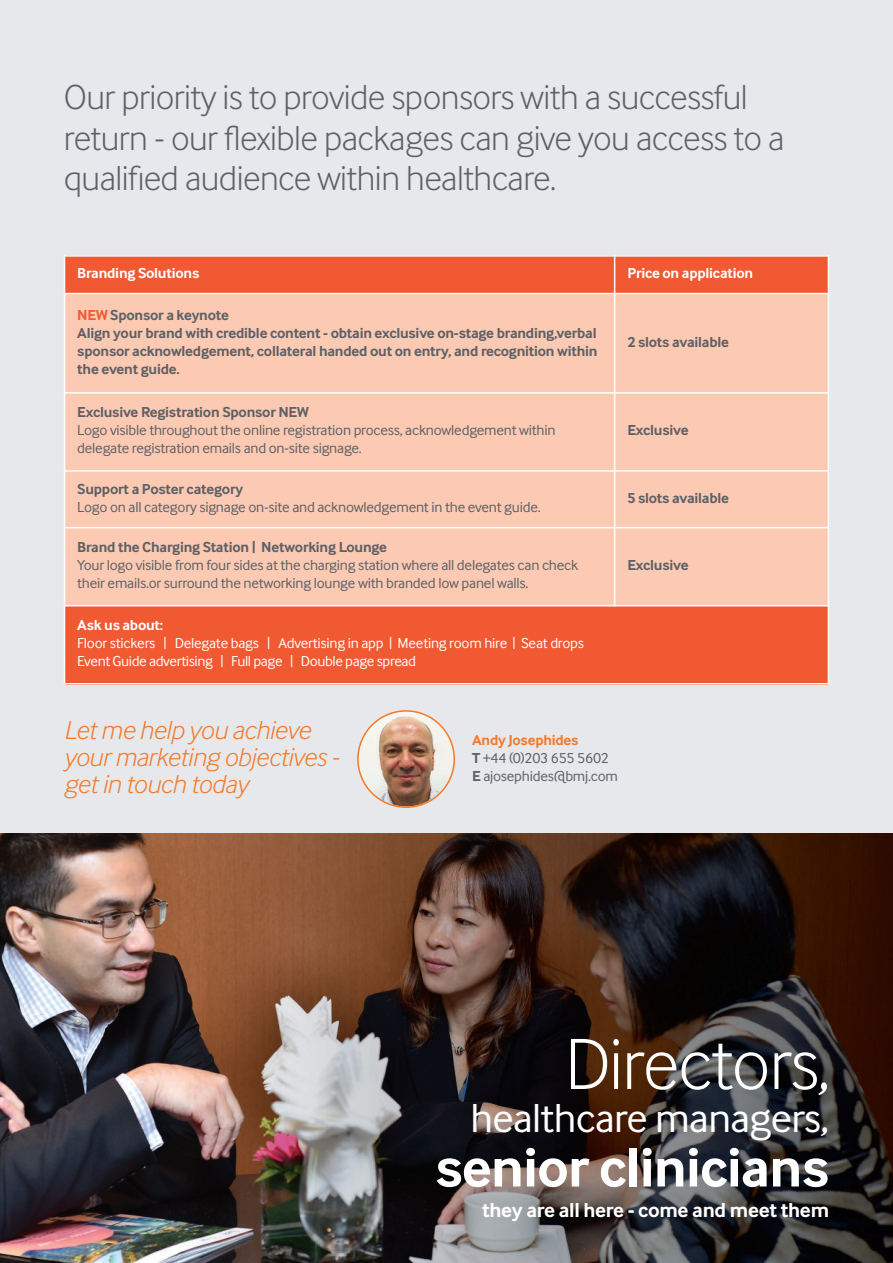
<style>
.page{position:relative;width:893px;height:1263px;background:#e7e8eb}
.page>*{position:absolute;margin:0;border:0;box-sizing:border-box;transform-origin:0 0}
.t1{font:300 75px "Inter Face";letter-spacing:-.015em;color:#fff}
.t2{font:700 57px "Inter Face";letter-spacing:-.015em;color:#fff}
.t3{font:42px "Inter Face";letter-spacing:-.015em;color:#fff}
.t4{font:300 36px/40.5px "Inter Face";letter-spacing:-.015em;color:#5d6067}
.t5{font:italic 300 27px/27px "Inter Face";letter-spacing:-.015em;color:#f4792a}
.t6{font:700 21px "Inter Face";letter-spacing:-.015em;color:#fff}
.t7{font:15px/18px "Inter Face";letter-spacing:-.015em;color:#5d6067}
.t8{font:700 15px/18px "Inter Face";letter-spacing:-.015em;color:#5d6067}
.t9{font:15px/18px "Inter Face";letter-spacing:-.02em;color:#fff}
.t10{font:700 15px "Inter Face";letter-spacing:-.015em;color:#fff}
.s1{color:#f05932}
.s2{font-weight:700;color:#f4792a}
.s3{font-weight:700}
</style>
<div class="page">
<img style="left:0;top:833px;width:179px;height:430px">
<img style="left:179px;top:833px;width:714px;height:430px">
<div style="left:64px;top:255px;width:551px;height:39px;background:#f05932"></div>
<div style="left:615px;top:255px;width:214px;height:39px;background:#f05932"></div>
<div style="left:64px;top:294px;width:551px;height:99px;background:#fccab2"></div>
<div style="left:615px;top:294px;width:214px;height:99px;background:#fccab2"></div>
<div style="left:64px;top:393px;width:551px;height:78px;background:#fccab2"></div>
<div style="left:615px;top:393px;width:214px;height:78px;background:#fccab2"></div>
<div style="left:64px;top:471px;width:551px;height:57px;background:#fccab2"></div>
<div style="left:615px;top:471px;width:214px;height:57px;background:#fccab2"></div>
<div style="left:64px;top:528px;width:551px;height:78px;background:#fccab2"></div>
<div style="left:615px;top:528px;width:214px;height:78px;background:#fccab2"></div>
<div style="left:64px;top:606px;width:764px;height:78px;background:#f05932"></div>
<hr style="left:64px;top:255px;width:1px;height:429px;background:#fff">
<hr style="left:614px;top:255px;width:1px;height:351px;background:#fff">
<hr style="left:828px;top:255px;width:1px;height:429px;background:#fff">
<hr style="left:64px;top:255px;width:765px;height:2px;background:#fff">
<hr style="left:64px;top:293px;width:765px;height:1px;background:#fff">
<hr style="left:64px;top:392px;width:765px;height:2px;background:#fff">
<hr style="left:64px;top:470px;width:765px;height:2px;background:#fff">
<hr style="left:64px;top:527px;width:765px;height:1px;background:#fff">
<hr style="left:64px;top:605px;width:765px;height:1px;background:#fff">
<hr style="left:64px;top:683px;width:765px;height:1px;background:#fff">
<img style="left:357px;top:710px;width:98px;height:98px">
<h3 class="t4" style="left:64px;top:76px;width:722px">Our priority is to provide sponsors with a successful return - our flexible packages can give you access to a qualified audience within healthcare.</h3>
<p class="t10" style="left:77px;top:265px;width:123px">Branding Solutions</p>
<p class="t10" style="left:627px;top:265px;width:127px">Price on application</p>
<p class="t8" style="left:77px;top:306px;width:522px"><span class="s1">NEW</span> Sponsor a keynote<br>Align your brand with credible content - obtain exclusive on-stage branding,verbal sponsor acknowledgement, collateral handed out on entry, and recognition within the event guide.</p>
<p class="t8" style="left:627px;top:333px;width:103px">2 slots available</p>
<p class="t8" style="left:77px;top:403px;width:233px">Exclusive Registration Sponsor NEW</p>
<p class="t7" style="left:77px;top:421px;width:480px">Logo visible throughout the online registration process, acknowledgement within delegate registration emails and on-site signage.</p>
<p class="t8" style="left:627px;top:421px;width:63px">Exclusive</p>
<p class="t8" style="left:77px;top:480px;width:167px">Support a Poster category</p>
<p class="t7" style="left:77px;top:498px;width:465px">Logo on all category signage on-site and acknowledgement in the event guide.</p>
<p class="t8" style="left:627px;top:489px;width:103px">5 slots available</p>
<p class="t8" style="left:77px;top:538px;width:311px">Brand the Charging Station | Networking Lounge</p>
<p class="t7" style="left:77px;top:556px;width:502px">your logo visible from four sides at the charging station where all delegates can check their emails.or surround the networking lounge with branded low panel walls.</p>
<p class="t8" style="left:627px;top:556px;width:63px">Exclusive</p>
<p class="t10" style="left:77px;top:617px;width:87px">Ask us about:</p>
<p class="t9" style="left:77px;top:634px;width:508px">floor stickers | Delegate bags | Advertising in app | Meeting room hire | seat drops event Guide advertising | full page | Double page spread</p>
<h3 class="t5" style="left:64px;top:716px;width:277px">Let me help you achieve your marketing objectives - get in touch today</h3>
<p class="t7" style="left:472px;top:730px;width:147px"><span class="s2">Andy Josephides<br></span><span class="s3">T</span> +44 (0)203 655 5602<br><span class="s3">E</span> ajosephides@bmj.com</p>
<h1 class="t1" style="left:565px;top:1021px;width:266px">Directors,</h1>
<h3 class="t3" style="left:470px;top:1095px;width:360px">healthcare managers,</h3>
<h2 class="t2" style="left:435px;top:1134px;width:396px">senior clinicians</h2>
<h3 class="t6" style="left:482px;top:1197px;width:349px">they are all here - come and meet them</h3>
</div>
